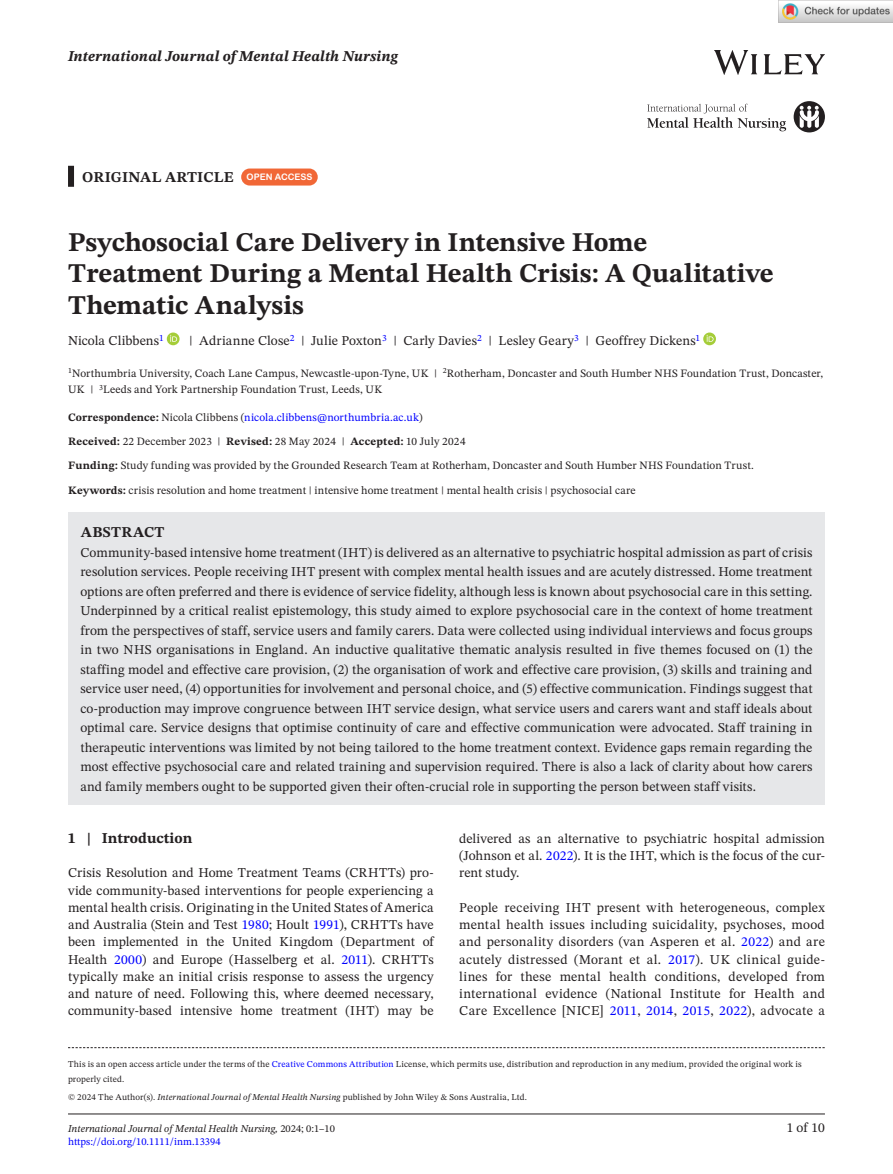
<style>
.page{position:relative;width:893px;height:1174px;background:#fff}
.page>*{position:absolute;margin:0;border:0;box-sizing:border-box;transform-origin:0 0}
.t1{font:700 27px/31.5px "STIX Two Text";color:#231f20}
.t2{font:700 15px "STIX Two Text";letter-spacing:.01em;color:#231f20}
.t3{font:italic 700 15px "STIX Two Text";letter-spacing:.005em;color:#231f20}
.t4{font:13.5px/17.2px "STIX Two Text";letter-spacing:.01em;color:#231f20;text-align:justify}
.t5{font:11.25px/24px "STIX Two Text";letter-spacing:.015em;color:#231f20}
.t6{font:italic 10.5px "STIX Two Text";color:#231f20}
.t7{font:10.5px "STIX Two Text";color:#00f}
.t8{font:9px/15px "STIX Two Text";letter-spacing:.02em;color:#231f20}
.s1{font-family:"Arial Rounded MT Bold";font-weight:400;font-size:9px;color:#fff}
.s2{font-weight:700}
.s3{color:#00f}
.s4{font-style:italic}
.s5{font-style:normal}
</style>
<div class="page">
<img style="left:714px;top:51px;width:111px;height:23px">
<hr style="left:68px;top:1113px;width:757px;height:1px;background:#231f20">
<svg style="left:647px;top:104px;width:139px;height:27px"></svg>
<div style="left:794px;top:101px;width:31px;height:31px;background:#231f20;border-radius:50%"></div>
<svg style="left:800px;top:106px;width:19px;height:22px"></svg>
<div style="left:68px;top:166px;width:6px;height:21px;background:#231f20"></div>
<div style="left:68px;top:512px;width:757px;height:42px;background:#e6e7e9"></div>
<div style="left:68px;top:531px;width:757px;height:273px;background:#e6e7e9"></div>
<div style="left:241px;top:168px;width:77px;height:17px;background:#f16736;border-radius:9px"></div>
<svg style="left:167px;top:332px;width:13px;height:13px"></svg>
<svg style="left:170px;top:335px;width:7px;height:7px"></svg>
<svg style="left:703px;top:332px;width:13px;height:13px"></svg>
<svg style="left:707px;top:335px;width:7px;height:7px"></svg>
<svg style="left:68px;top:1047px;width:757px;height:1px"></svg>
<img style="left:779px;top:0;width:114px;height:23px">
<p class="t3" style="left:68px;top:46px;width:331px">International Journal of Mental Health Nursing</p>
<p class="t2" style="left:82px;top:166px;width:232px">ORIGINAL ARTICLE <span class="s1">OPEN ACCESS</span></p>
<h1 class="t1" style="left:68px;top:227px;width:707px">Psychosocial Care Delivery in Intensive Home<br>Treatment During a Mental Health Crisis: A Qualitative<br>Thematic Analysis</h1>
<p class="t4" style="left:68px;top:332px;width:97px">Nicola Clibbens<sup>1</sup></p>
<p class="t4" style="left:189px;top:332px;width:512px">| Adrianne Close<sup>2</sup> | Julie Poxton<sup>3</sup> | Carly Davies<sup>2</sup> | Lesley Geary<sup>3</sup> | Geoffrey Dickens<sup>1</sup></p>
<p class="t5" style="left:68px;top:365px;width:757px;line-height:16.5px"><sup>1</sup>Northumbria University, Coach Lane Campus, Newcastle-upon-Tyne, UK | <sup>2</sup>Rotherham, Doncaster and South Humber NHS Foundation Trust, Doncaster,<br>UK | <sup>3</sup>Leeds and York Partnership Foundation Trust, Leeds, UK</p>
<p class="t5" style="left:68px;top:405px;width:687px"><span class="s2">Correspondence:</span> Nicola Clibbens (<span class="s3">nicola.clibbens@northumbria.ac.uk</span>)<br><span class="s2">Received:</span> 22 December 2023 | <span class="s2">Revised:</span> 28 May 2024 | <span class="s2">Accepted:</span> 10 July 2024<br><span class="s2">Funding:</span> Study funding was provided by the Grounded Research Team at Rotherham, Doncaster and South Humber NHS Foundation Trust.</p>
<p class="t5" style="left:68px;top:478px;width:569px"><span class="s2">Keywords:</span> crisis resolution and home treatment | intensive home treatment | mental health crisis | psychosocial care</p>
<p class="t2" style="left:81px;top:521px;width:85px">ABSTRACT</p>
<p class="t4" style="left:80px;top:542px;width:734px;line-height:19.5px">Community-based intensive home treatment (IHT) is delivered as an alternative to psychiatric hospital admission as part of crisis resolution services. People receiving IHT present with complex mental health issues and are acutely distressed. Home treatment options are often preferred and there is evidence of service fidelity, although less is known about psychosocial care in this setting.<br>Underpinned by a critical realist epistemology, this study aimed to explore psychosocial care in the context of home treatment from the perspectives of staff, service users and family carers. Data were collected using individual interviews and focus groups in two NHS organisations in England. An inductive qualitative thematic analysis resulted in five themes focused on (1) the staffing model and effective care provision, (2) the organisation of work and effective care provision, (3) skills and training and service user need, (4) opportunities for involvement and personal choice, and (5) effective communication. Findings suggest that co-production may improve congruence between IHT service design, what service users and carers want and staff ideals about optimal care. Service designs that optimise continuity of care and effective communication were advocated. Staff training in therapeutic interventions was limited by not being tailored to the home treatment context. Evidence gaps remain regarding the most effective psychosocial care and related training and supervision required. There is also a lack of clarity about how carers and family members ought to be supported given their often-crucial role in supporting the person between staff visits.</p>
<p class="t2" style="left:68px;top:827px;width:126px">1 | Introduction</p>
<p class="t4" style="left:68px;top:864px;width:367px">Crisis Resolution and Home Treatment Teams (CRHTTs) pro&shy;vide community-based interventions for people experiencing a mental health crisis. Originating in the United States of America and Australia (Stein and Test <span class="s3">1980</span>; Hoult <span class="s3">1991</span>), CRHTTs have been implemented in the United Kingdom (Department of Health <span class="s3">2000</span>) and Europe (Hasselberg et al. <span class="s3">2011</span>). CRHTTs typically make an initial crisis response to assess the urgency and nature of need. Following this, where deemed necessary, community-based intensive home treatment (IHT) may be</p>
<p class="t4" style="left:459px;top:829px;width:367px">delivered as an alternative to psychiatric hospital admission (Johnson et al. <span class="s3">2022</span>). It is the IHT, which is the focus of the cur&shy;rent study.</p>
<p class="t4" style="left:459px;top:898px;width:367px">People receiving IHT present with heterogeneous, complex mental health issues including suicidality, psychoses, mood and personality disorders (van Asperen et al. <span class="s3">2022</span>) and are acutely distressed (Morant et al. <span class="s3">2017</span>). UK clinical guide&shy;lines for these mental health conditions, developed from international evidence (National Institute for Health and Care Excellence [NICE] <span class="s3">2011</span>, <span class="s3">2014</span>, <span class="s3">2015</span>, <span class="s3">2022</span>), advocate a</p>
<p class="t8" style="left:68px;top:1056px;width:735px">This is an open access article under the terms of the <span class="s3">Creative Commons Attribution</span> License, which permits use, distribution and reproduction in any medium, provided the original work is properly cited.</p>
<p class="t8" style="left:68px;top:1089px;width:461px">© 2024 The Author(s). <span class="s4">International Journal of Mental Health Nursing</span> published by John Wiley &amp; Sons Australia, Ltd.</p>
<p class="t6" style="left:68px;top:1121px;width:268px">International Journal of Mental Health Nursing, <span class="s5">2024; 0:1–10</span></p>
<p class="t4" style="left:787px;top:1119px;width:40px">1 of 10</p>
<p class="t7" style="left:68px;top:1134px;width:154px">https://doi.org/10.1111/inm.13394</p>
</div>
